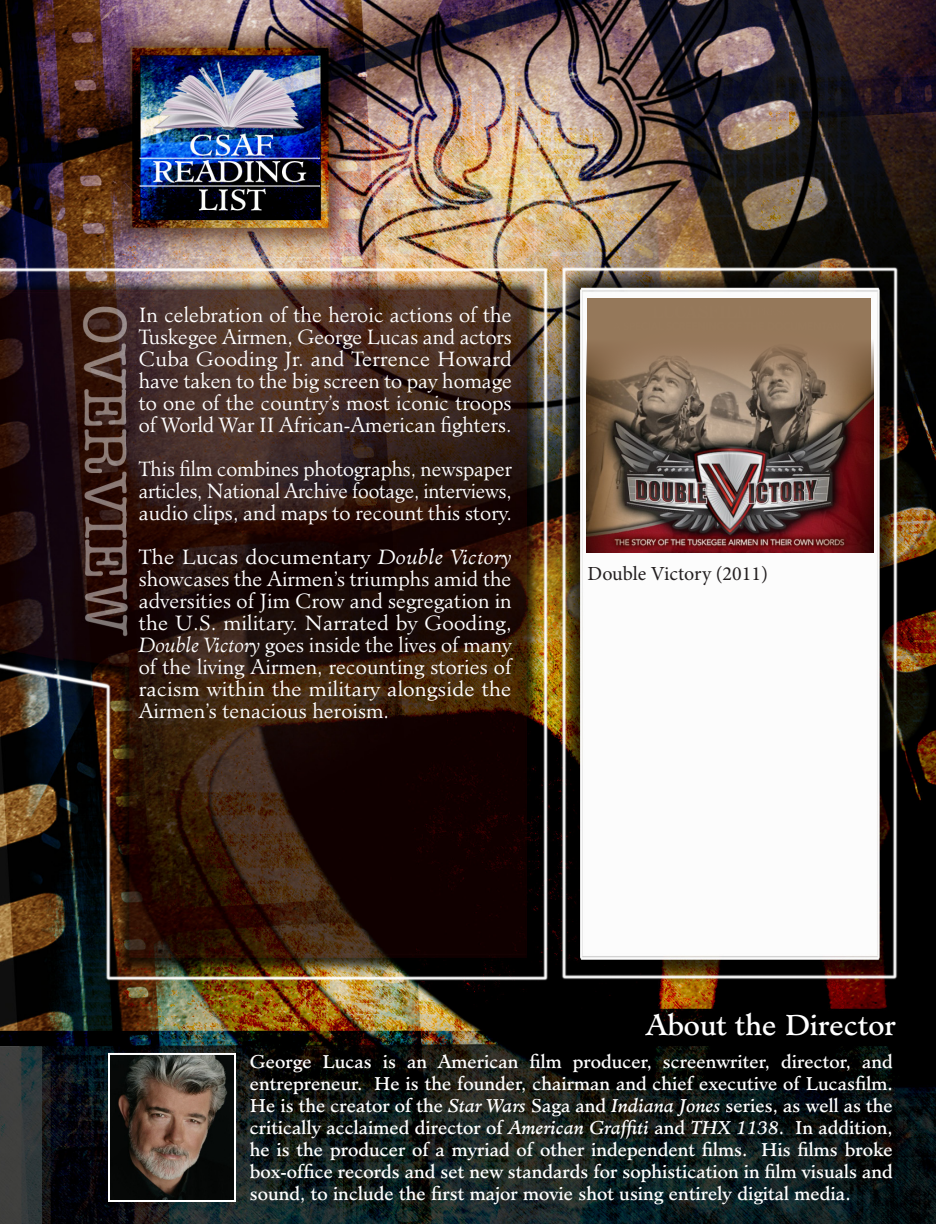
<style>
.page{position:relative;width:936px;height:1224px;background:#fff}
.page>*{position:absolute;margin:0;border:0;box-sizing:border-box;transform-origin:0 0}
.t1{font:28px "Minister";color:#fff}
.t2{font:300 20px/22px "Minister";color:#fff;text-align:justify}
.t3{font:300 20px/22px "Minister";color:#fff;text-align:justify;scale:1.05 1}
.t4{font:20px "Minion Pro";color:#231f20}
.t5{font:18px/22px "Minister";color:#fff;text-align:justify}
.s1{font-style:italic}
</style>
<div class="page">
<img style="left:0;top:0;width:936px;height:1224px">
<img style="left:111px;top:1056px;width:122px;height:143px">
<div style="left:108px;top:1053px;width:128px;height:149px;border:2px solid #fff"></div>
<img style="left:586px;top:295px;width:287px;height:258px">
<p class="t2" style="left:139px;top:304px;width:375px">In celebration of the heroic actions of the Tuskegee Airmen, George Lucas and actors Cuba Gooding Jr. and Terrence Howard have taken to the big screen to pay homage to one of the country’s most iconic troops of World War II African-American fighters.</p>
<p class="t2" style="left:139px;top:458px;width:375px">This film combines photographs, newspaper articles, National Archive footage, interviews, audio clips, and maps to recount this story.</p>
<p class="t3" style="left:139px;top:546px;width:357px">The Lucas documentary <span class="s1">Double Victory </span>showcases the Airmen’s triumphs amid the adversities of Jim Crow and segregation in the U.S. military. Narrated by Gooding, <span class="s1">Double Victory</span> goes inside the lives of many of the living Airmen, recounting stories of racism within the military alongside the Airmen’s tenacious heroism.</p>
<p class="t4" style="left:588px;top:561px;width:182px">Double Victory (2011)</p>
<p class="t1" style="left:646px;top:1008px;width:251px">About the Director</p>
<p class="t5" style="left:250px;top:1051px;width:645px">George Lucas is an American film producer, screenwriter, director, and entrepreneur. He is the founder, chairman and chief executive of Lucasfilm.<br>He is the creator of the <span class="s1">Star Wars</span> Saga and <span class="s1">Indiana Jones</span> series, as well as the critically acclaimed director of <span class="s1">American Graffiti</span> and <span class="s1">THX 1138</span>. In addition, he is the producer of a myriad of other independent films. His films broke box-office records and set new standards for sophistication in film visuals and sound, to include the first major movie shot using entirely digital media.</p>
</div>
